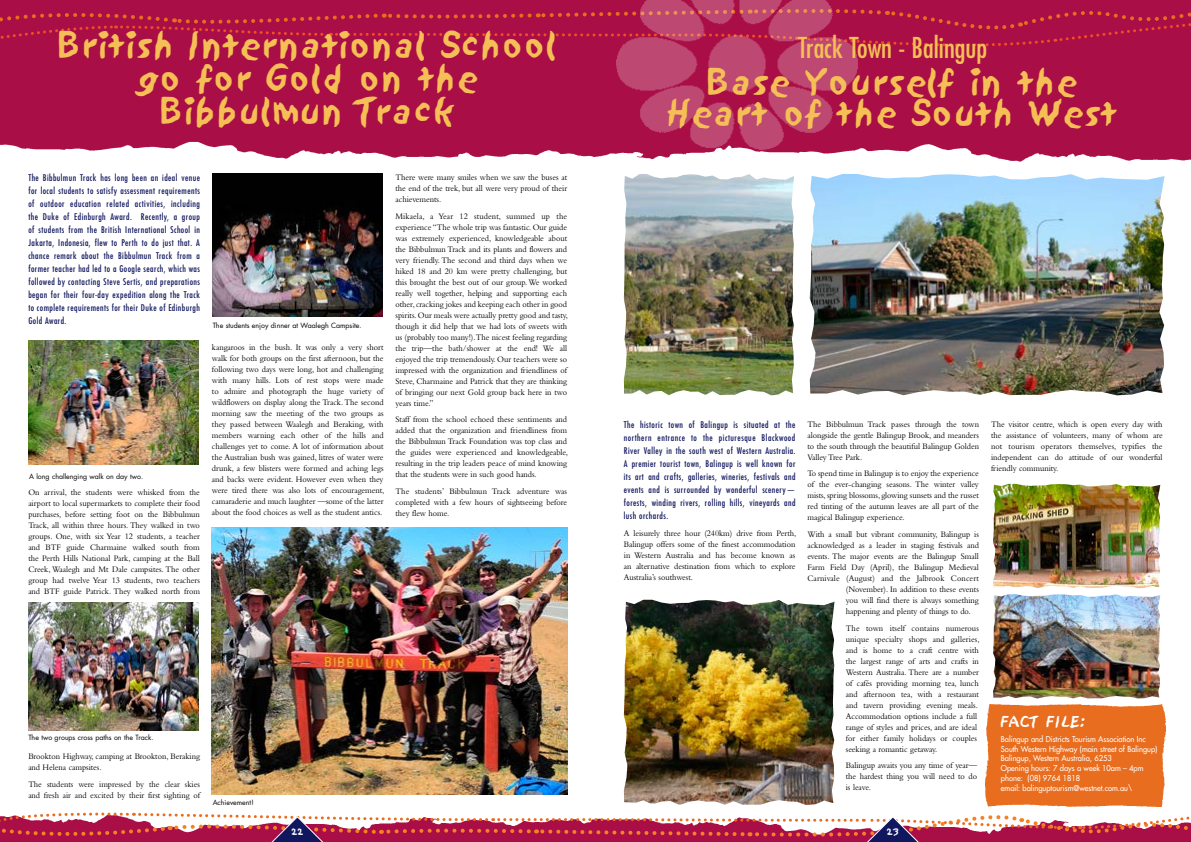
<style>
.page{position:relative;width:1191px;height:842px;background:#fff}
.page>*{position:absolute;margin:0;border:0;box-sizing:border-box;transform-origin:0 0}
.t1{font:33px/33px "Sand";color:#f5bf56;text-align:center}
.t2{font:condensed 28px "Futura Std";color:#f5bf56}
.t3{font:13.5px "Sand";letter-spacing:.1em;color:#fff}
.t4{font:condensed 9px/13px "Futura Std";letter-spacing:.05em;color:#11175e;text-align:justify}
.t5{font:9px "Sand";color:#fff}
.t6{font:8.8px/11px "Bembo Std";letter-spacing:-.005em;color:#000;text-align:justify;scale:.95 1}
.t7{font:500 7.9px/9.9px "Futura Std";letter-spacing:-.005em;color:#fff;scale:.95 1}
.t8{font:7px "Futura Std";color:#000}
</style>
<div class="page">
<img style="left:0;top:118px;width:1191px;height:44px">
<div style="left:0;top:0;width:1191px;height:118px;background:#a90f46"></div>
<svg style="left:0;top:10px;width:1191px;height:37px"></svg>
<img style="left:609px;top:0;width:257px;height:153px">
<img style="left:212px;top:528px;width:355px;height:267px">
<img style="left:213px;top:174px;width:170px;height:143px">
<img style="left:28px;top:340px;width:170px;height:125px">
<img style="left:28px;top:603px;width:170px;height:127px">
<img style="left:993px;top:484px;width:167px;height:104px">
<img style="left:624px;top:174px;width:170px;height:221px">
<img style="left:993px;top:594px;width:167px;height:104px">
<img style="left:624px;top:600px;width:210px;height:204px">
<img style="left:809px;top:174px;width:355px;height:221px">
<div style="left:985px;top:705px;width:180px;height:99px;background:#e86d1f"></div>
<svg style="left:0;top:804px;width:1191px;height:38px"></svg>
<h1 class="t1" style="left:59px;top:31px;width:499px">British International School go for Gold on the<br>Bibbulmun Track</h1>
<p class="t4" style="left:28px;top:171px;width:173px">The Bibbulmun Track has long been an ideal venue for local students to satisfy assessment requirements of outdoor education related activities, including the Duke of Edinburgh Award. Recently, a group of students from the British International School in Jakarta, Indonesia, flew to Perth to do just that. A chance remark about the Bibbulmun Track from a former teacher had led to a Google search, which was followed by contacting Steve Sertis, and preparations began for their four-day expedition along the Track to complete requirements for their Duke of Edinburgh Gold Award.</p>
<p class="t8" style="left:29px;top:472px;width:116px">A long challenging walk on day two.</p>
<p class="t6" style="left:28px;top:487px;width:182px">On arrival, the students were whisked from the airport to local supermarkets to complete their food purchases, before setting foot on the Bibbulmun Track, all within three hours. They walked in two groups. One, with six Year 12 students, a teacher and BTF guide Charmaine walked south from the Perth Hills National Park, camping at the Ball Creek, Waalegh and Mt Dale campsites. The other group had twelve Year 13 students, two teachers and BTF guide Patrick. They walked north from</p>
<p class="t8" style="left:213px;top:321px;width:151px">The students enjoy dinner at Waalegh Campsite.</p>
<p class="t6" style="left:212px;top:341px;width:183px">kangaroos in the bush. It was only a very short walk for both groups on the first afternoon, but the following two days were long, hot and challenging with many hills. Lots of rest stops were made to admire and photograph the huge variety of wildflowers on display along the Track. The second morning saw the meeting of the two groups as they passed between Waalegh and Beraking, with members warning each other of the hills and challenges yet to come. A lot of information about the Australian bush was gained, litres of water were drunk, a few blisters were formed and aching legs and backs were evident. However even when they were tired there was also lots of encouragement, camaraderie and much laughter —some of the latter about the food choices as well as the student antics.</p>
<p class="t6" style="left:395px;top:171px;width:182px">There were many smiles when we saw the buses at the end of the trek, but all were very proud of their achievements.</p>
<p class="t6" style="left:395px;top:210px;width:183px">Mikaela, a Year 12 student, summed up the experience “The whole trip was fantastic. Our guide was extremely experienced, knowledgeable about the Bibbulmun Track and its plants and flowers and very friendly. The second and third days when we hiked 18 and 20 km were pretty challenging, but this brought the best out of our group. We worked really well together, helping and supporting each other, cracking jokes and keeping each other in good spirits. Our meals were actually pretty good and tasty, though it did help that we had lots of sweets with us (probably too many!).The nicest feeling regarding the trip—the bath/shower at the end! We all enjoyed the trip tremendously. Our teachers were so impressed with the organization and friendliness of Steve, Charmaine and Patrick that they are thinking of bringing our next Gold group back here in two years time.”</p>
<p class="t6" style="left:395px;top:414px;width:183px">Staff from the school echoed these sentiments and added that the organization and friendliness from the Bibbulmun Track Foundation was top class and the guides were experienced and knowledgeable, resulting in the trip leaders peace of mind knowing that the students were in such good hands.</p>
<p class="t6" style="left:395px;top:485px;width:182px">The students’ Bibbulmun Track adventure was completed with a few hours of sightseeing before they flew home.</p>
<p class="t8" style="left:28px;top:733px;width:127px">The two groups cross paths on the Track.</p>
<p class="t6" style="left:28px;top:751px;width:182px">Brookton Highway, camping at Brookton, Beraking and Helena campsites.</p>
<p class="t6" style="left:28px;top:778px;width:182px">The students were impressed by the clear skies and fresh air and excited by their first sighting of</p>
<p class="t8" style="left:213px;top:798px;width:43px">Achievement!</p>
<h2 class="t2" style="left:798px;top:31px;width:190px">Track Town - Balingup</h2>
<h1 class="t1" style="left:668px;top:68px;width:450px;line-height:31px">Base Yourself in the<br>Heart of the South West</h1>
<p class="t4" style="left:624px;top:418px;width:173px">The historic town of Balingup is situated at the northern entrance to the picturesque Blackwood River Valley in the south west of Western Australia.<br>A premier tourist town, Balingup is well known for its art and crafts, galleries, wineries, festivals and events and is surrounded by wonderful scenery— forests, winding rivers, rolling hills, vineyards and lush orchards.</p>
<p class="t6" style="left:624px;top:527px;width:183px">A leisurely three hour (240km) drive from Perth, Balingup offers some of the finest accommodation in Western Australia and has become known as an alternative destination from which to explore Australia’s southwest.</p>
<p class="t6" style="left:807px;top:418px;width:182px">The Bibbulmun Track passes through the town alongside the gentle Balingup Brook, and meanders to the south through the beautiful Balingup Golden Valley Tree Park.</p>
<p class="t6" style="left:807px;top:468px;width:182px">To spend time in Balingup is to enjoy the experience of the ever-changing seasons. The winter valley mists, spring blossoms, glowing sunsets and the russet red tinting of the autumn leaves are all part of the magical Balingup experience.</p>
<p class="t6" style="left:807px;top:529px;width:182px">With a small but vibrant community, Balingup is</p>
<p class="t6" style="left:807px;top:540px;width:182px">acknowledged as a leader in staging festivals and</p>
<p class="t6" style="left:807px;top:551px;width:182px">events. The major events are the Balingup Small</p>
<p class="t6" style="left:807px;top:562px;width:182px">Farm Field Day (April), the Balingup Medieval</p>
<p class="t6" style="left:807px;top:573px;width:182px">Carnivale (August) and the Jalbrook Concert</p>
<p class="t6" style="left:846px;top:584px;width:141px">(November). In addition to these events</p>
<p class="t6" style="left:846px;top:595px;width:141px">you will find there is always something</p>
<p class="t6" style="left:846px;top:606px;width:133px">happening and plenty of things to do.</p>
<p class="t6" style="left:846px;top:622px;width:142px;text-align:left">The town itself contains numerous unique specialty shops and galleries, and is home to a craft centre with the largest range of arts and crafts in Western Australia. There are a number of cafés providing morning tea, lunch and afternoon tea, with a restaurant and tavern providing evening meals.<br>Accommodation options include a full range of styles and prices, and are ideal for either family holidays or couples seeking a romantic getaway.</p>
<p class="t6" style="left:846px;top:760px;width:140px">Balingup awaits you any time of year— the hardest thing you will need to do is leave.</p>
<p class="t6" style="left:991px;top:418px;width:182px">The visitor centre, which is open every day with the assistance of volunteers, many of whom are not tourism operators themselves, typifies the independent can do attitude of our wonderful friendly community.</p>
<h3 class="t3" style="left:1001px;top:714px;width:86px">FACT FILE:</h3>
<p class="t7" style="left:1001px;top:734px;width:166px">Balingup and Districts Tourism Association Inc South Western Highway (main street of Balingup)<br>Balingup, Western Australia, 6253<br>Opening hours: 7 days a week 10am – 4pm phone: (08) 9764 1818<br>email: balinguptourism@westnet.com.au\</p>
<p class="t5" style="left:292px;top:826px;width:14px">22</p>
<p class="t5" style="left:887px;top:826px;width:14px">23</p>
</div>
